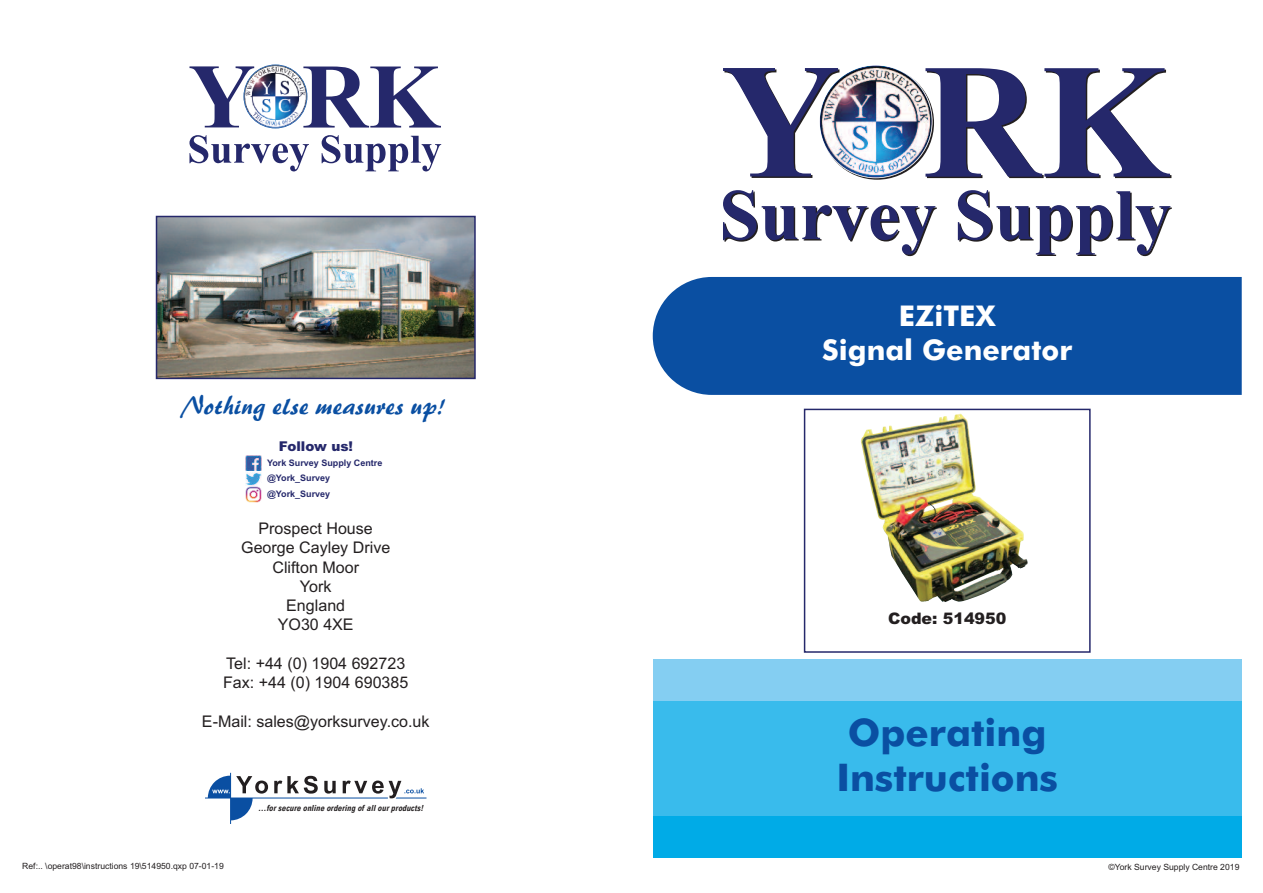
<style>
.page{position:relative;width:1263px;height:893px;background:#fff}
.page>*{position:absolute;margin:0;border:0;box-sizing:border-box;transform-origin:0 0}
.t1{font:700 38.1px/45.8px "Futura BT";color:#0a4fa2;text-align:center}
.t2{font:700 28.65px/34.3px "Futura BT";color:#fff;text-align:center}
.t3{font:25.8px "Brush 445 BT";color:#0a4fa2}
.t4{font:16.05px/19.2px "Arial";color:#231f20;text-align:center}
.t5{font:900 15.9px "Arial";color:#231f20}
.t6{font:900 13.5px "Arial";color:#25286b}
.t7{font:700 9px/15.6px "Arial";color:#25286b}
.t8{font:8.55px "Arial";color:#231f20}
.t9{font:italic 700 condensed 8.4px "Arial";color:#231f20}
</style>
<div class="page">
<div style="left:653px;top:659px;width:589px;height:42px;background:#84cef2"></div>
<div style="left:653px;top:701px;width:589px;height:115px;background:#39bbec"></div>
<div style="left:653px;top:816px;width:589px;height:42px;background:#00abe7"></div>
<img style="left:861px;top:414px;width:167px;height:188px">
<div style="left:804px;top:409px;width:287px;height:244px;border:2px solid #25286b"></div>
<svg style="left:723px;top:68px;width:447px;height:187px"></svg>
<img style="left:820px;top:68px;width:112px;height:109px">
<div style="left:819px;top:65px;width:113px;height:113px;border:2px solid #fff;border-radius:50%"></div>
<div style="left:653px;top:277px;width:589px;height:118px;background:#0a4fa2"></div>
<img style="left:159px;top:219px;width:314px;height:157px">
<div style="left:156px;top:216px;width:320px;height:163px;border:2px solid #25286b"></div>
<svg style="left:205px;top:773px;width:221px;height:51px"></svg>
<svg style="left:189px;top:135px;width:252px;height:36px"></svg>
<svg style="left:189px;top:66px;width:252px;height:62px"></svg>
<img style="left:244px;top:65px;width:63px;height:63px">
<div style="left:243px;top:65px;width:64px;height:63px;border:2px solid #0a4fa2;border-radius:50%"></div>
<img style="left:246px;top:456px;width:15px;height:15px">
<svg style="left:246px;top:472px;width:15px;height:15px"></svg>
<svg style="left:246px;top:487px;width:15px;height:15px"></svg>
<h3 class="t3" style="left:185px;top:390px;width:264px">Nothing else measures up!</h3>
<p class="t7" style="left:267px;top:455px;width:117px">York Survey Supply Centre</p>
<p class="t6" style="left:279px;top:439px;width:76px">Follow us!</p>
<p class="t7" style="left:267px;top:471px;width:65px">@York_Survey @York_Survey</p>
<p class="t4" style="left:241px;top:519px;width:151px">Prospect House<br>George Cayley Drive<br>Clifton Moor<br>York<br>England<br>YO30 4XE</p>
<p class="t4" style="left:223px;top:654px;width:187px;text-align:left">Tel: +44 (0) 1904 692723<br>Fax: +44 (0) 1904 690385</p>
<p class="t4" style="left:202px;top:712px;width:229px">E-Mail: sales@yorksurvey.co.uk</p>
<p class="t9" style="left:258px;top:804px;width:168px">...for secure online ordering of all our products!</p>
<h2 class="t2" style="left:822px;top:298px;width:251px">EZiTEX<br>Signal Generator</h2>
<p class="t5" style="left:888px;top:610px;width:120px">Code: 514950</p>
<h1 class="t1" style="left:836px;top:709px;width:223px">Operating<br>Instructions</h1>
<p class="t8" style="left:22px;top:861px;width:203px">Ref:.. \operat98\instructions 19\514950.qxp 07-01-19</p>
<p class="t8" style="left:1108px;top:862px;width:132px">©York Survey Supply Centre 2019</p>
</div>
